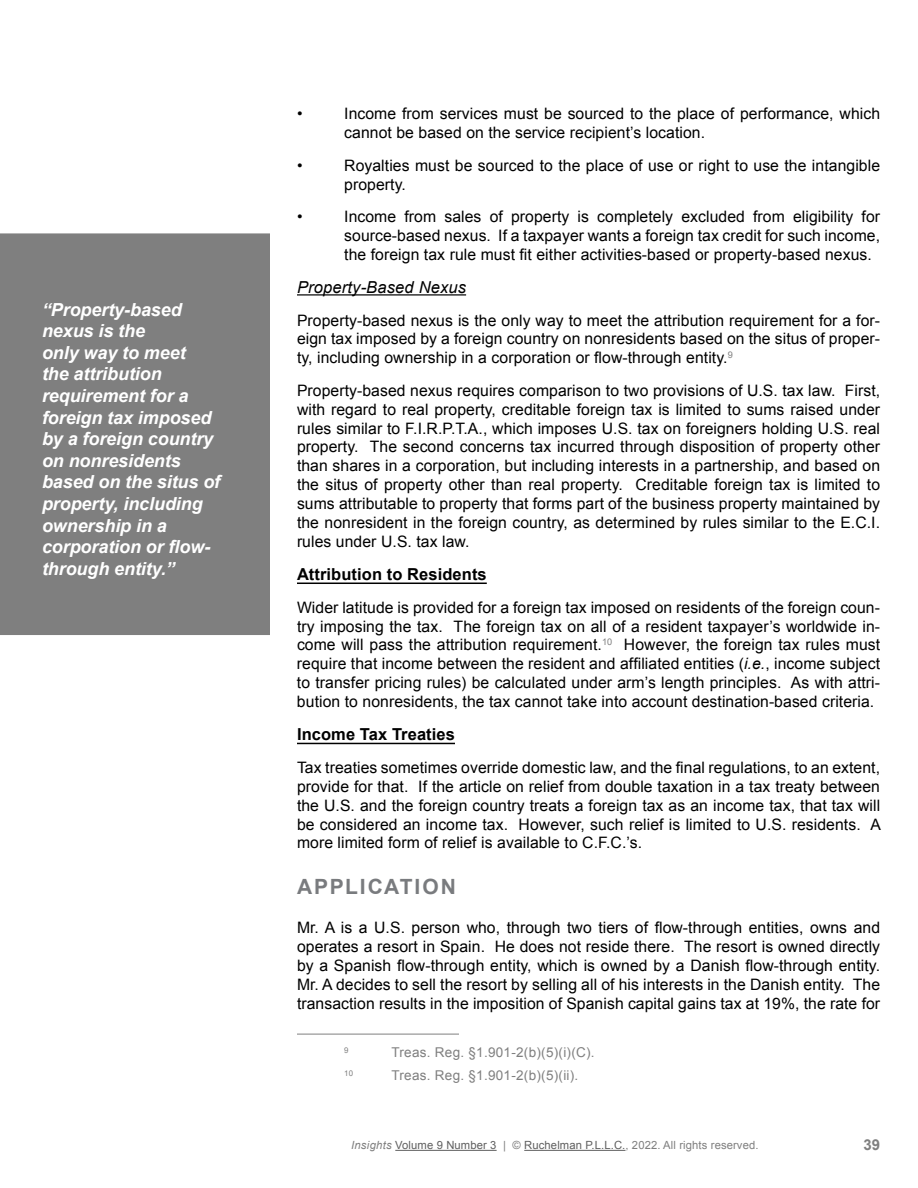
<style>
.page{position:relative;width:918px;height:1188px;background:#fff}
.page>*{position:absolute;margin:0;border:0;box-sizing:border-box;transform-origin:0 0}
.t1{font:700 21px "Arial";letter-spacing:.085em;color:#797b7e}
.t2{font:italic 700 18px/21.6px "Arial";letter-spacing:-.005em;color:#fff}
.t3{font:700 16.5px "Arial";letter-spacing:.005em;color:#000}
.t4{font:italic 16.5px "Arial";letter-spacing:.01em;color:#000}
.t5{font:15.75px/18.9px "Arial";letter-spacing:.005em;color:#000;text-align:justify}
.t6{font:700 15px "Arial";color:#7f7f7f}
.t7{font:13.5px "Arial";letter-spacing:.02em;color:#7f7f7f}
.t8{font:11.25px "Arial";letter-spacing:.01em;color:#5f5f5f}
.t9{font:7.8px "Arial";color:#7f7f7f}
.s1{font-style:italic}
.s2{font-style:italic;color:#7f7f7f}
.s3{color:#7f7f7f}
</style>
<div class="page">
<hr style="left:395px;top:1150px;width:102px;height:1px;background:#5f5f5f">
<hr style="left:524px;top:1150px;width:102px;height:1px;background:#5f5f5f">
<hr style="left:297px;top:294px;width:169px;height:2px;background:#000">
<hr style="left:297px;top:583px;width:190px;height:1px;background:#000">
<hr style="left:297px;top:743px;width:158px;height:1px;background:#000">
<hr style="left:297px;top:1034px;width:162px;height:1px;background:#7f7f7f">
<div style="left:0;top:233px;width:270px;height:402px;background:#7f7f7f"></div>
<p class="t2" style="left:42px;top:299px;width:180px">“Property-based nexus is the<br>only way to meet<br>the attribution requirement for a foreign tax imposed by a foreign country on nonresidents based on the situs of property, including ownership in a corporation or flow&shy;through entity.”</p>
<p class="t5" style="left:297px;top:105px;width:7px">•</p>
<p class="t5" style="left:344px;top:105px;width:537px">Income from services must be sourced to the place of performance, which cannot be based on the service recipient’s location.</p>
<p class="t5" style="left:297px;top:156px;width:7px">•</p>
<p class="t5" style="left:344px;top:156px;width:537px">Royalties must be sourced to the place of use or right to use the intangible property.</p>
<p class="t5" style="left:297px;top:207px;width:7px">•</p>
<p class="t5" style="left:344px;top:207px;width:537px">Income from sales of property is completely excluded from eligibility for source-based nexus. If a taxpayer wants a foreign tax credit for such income, the foreign tax rule must fit either activities-based or property-based nexus.</p>
<p class="t4" style="left:297px;top:277px;width:171px">Property-Based Nexus</p>
<p class="t5" style="left:297px;top:311px;width:585px">Property-based nexus is the only way to meet the attribution requirement for a for&shy;eign tax imposed by a foreign country on nonresidents based on the situs of proper&shy;ty, including ownership in a corporation or flow-through entity.<sup>9</sup></p>
<p class="t5" style="left:297px;top:381px;width:585px">Property-based nexus requires comparison to two provisions of U.S. tax law. First, with regard to real property, creditable foreign tax is limited to sums raised under rules similar to F.I.R.P.T.A., which imposes U.S. tax on foreigners holding U.S. real property. The second concerns tax incurred through disposition of property other than shares in a corporation, but including interests in a partnership, and based on the situs of property other than real property. Creditable foreign tax is limited to sums attributable to property that forms part of the business property maintained by the nonresident in the foreign country, as determined by rules similar to the E.C.I. rules under U.S. tax law.</p>
<p class="t3" style="left:297px;top:564px;width:191px">Attribution to Residents</p>
<p class="t5" style="left:297px;top:598px;width:585px">Wider latitude is provided for a foreign tax imposed on residents of the foreign coun&shy;try imposing the tax. The foreign tax on all of a resident taxpayer’s worldwide in&shy;come will pass the attribution requirement.<sup>10</sup> However, the foreign tax rules must require that income between the resident and affiliated entities (<span class="s1">i.e.</span>, income subject to transfer pricing rules) be calculated under arm’s length principles. As with attri&shy;bution to nonresidents, the tax cannot take into account destination-based criteria.</p>
<p class="t3" style="left:297px;top:724px;width:159px">Income Tax Treaties</p>
<p class="t5" style="left:297px;top:758px;width:585px">Tax treaties sometimes override domestic law, and the final regulations, to an extent, provide for that. If the article on relief from double taxation in a tax treaty between the U.S. and the foreign country treats a foreign tax as an income tax, that tax will be considered an income tax. However, such relief is limited to U.S. residents. A more limited form of relief is available to C.F.C.’s.</p>
<h1 class="t1" style="left:297px;top:873px;width:160px">APPLICATION</h1>
<p class="t5" style="left:297px;top:918px;width:585px">Mr. A is a U.S. person who, through two tiers of flow-through entities, owns and operates a resort in Spain. He does not reside there. The resort is owned directly by a Spanish flow-through entity, which is owned by a Danish flow-through entity.<br>Mr. A decides to sell the resort by selling all of his interests in the Danish entity. The transaction results in the imposition of Spanish capital gains tax at 19%, the rate for</p>
<p class="t9" style="left:344px;top:1045px;width:6px">9</p>
<p class="t7" style="left:391px;top:1043px;width:205px">Treas. Reg. §1.901-2(b)(5)(i)(C).</p>
<p class="t9" style="left:344px;top:1068px;width:10px">10</p>
<p class="t7" style="left:391px;top:1066px;width:188px">Treas. Reg. §1.901-2(b)(5)(ii).</p>
<p class="t8" style="left:351px;top:1138px;width:409px"><span class="s2">Insights</span> Volume 9 Number 3 <span class="s3">| ©</span> Ruchelman P.L.L.C.<span class="s3">, 2022. All rights reserved.</span></p>
<p class="t6" style="left:863px;top:1135px;width:18px">39</p>
</div>
